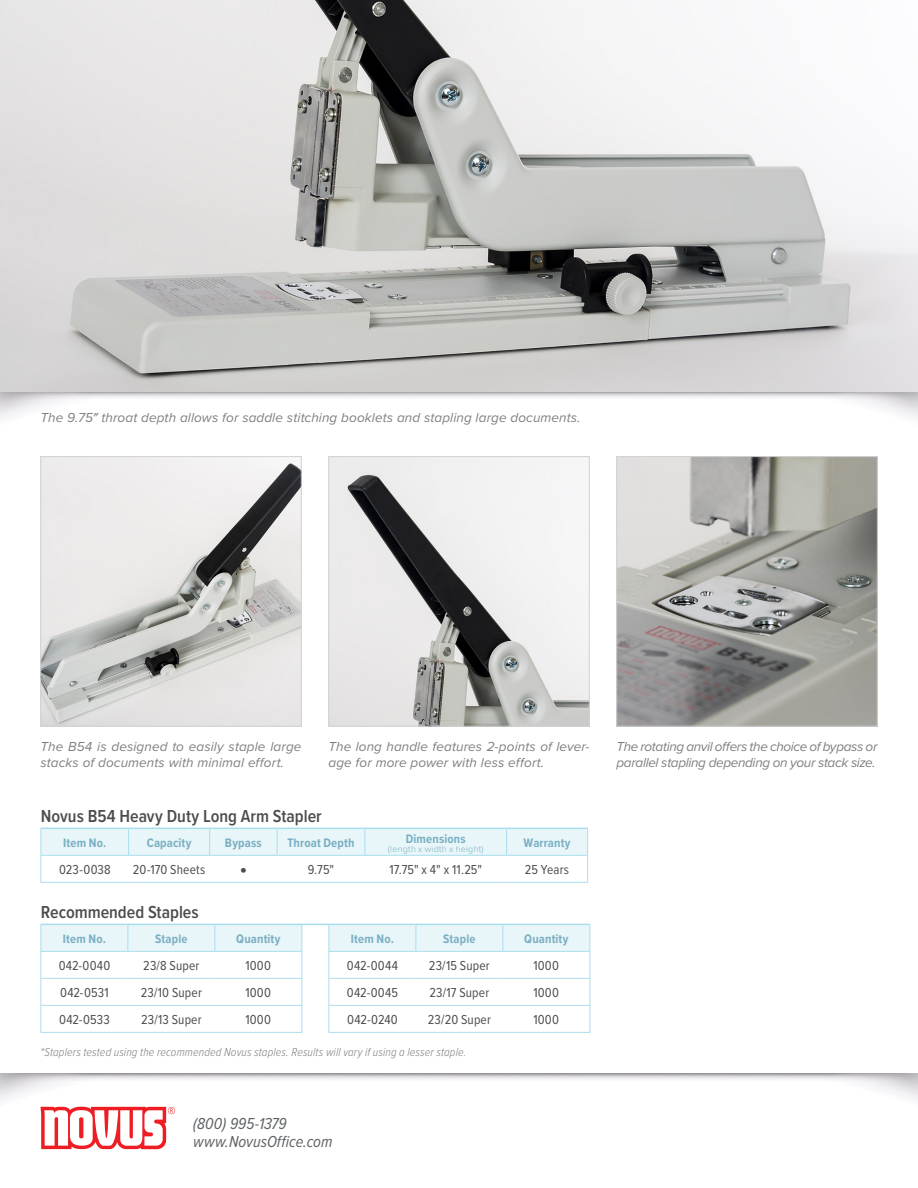
<style>
.page{position:relative;width:918px;height:1188px;background:#fff}
.page>*{position:absolute;margin:0;border:0;box-sizing:border-box;transform-origin:0 0}
.t1{font:22.5px "Proxima Nova Cond";color:#4b4c4d}
.t2{font:600 18px "Proxima Nova Cond";color:#4b4c4d}
.t3{font:italic 16.5px/18px "Proxima Nova Cond";color:#606467}
.t4{font:italic 13.5px/16.5px "Proxima Nova";letter-spacing:.005em;color:#7f7f83}
.t5{font:13.5px "Proxima Nova Cond";letter-spacing:.015em;color:#4b4c4d}
.t6{font:italic 13.5px/16.5px "Proxima Nova";letter-spacing:-.025em;color:#7f7f83}
.t7{font:700 12.75px "Proxima Nova Cond";letter-spacing:.01em;color:#7aafc2}
.t8{font:italic 300 12px "Proxima Nova Cond";letter-spacing:.01em;color:#7f7f83}
.t9{font:300 9px "Proxima Nova";letter-spacing:.025em;color:#7aafc2}
</style>
<div class="page">
<img style="left:0;top:0;width:918px;height:419px">
<svg style="left:40px;top:1107px;width:135px;height:42px"></svg>
<img style="left:618px;top:458px;width:258px;height:266px">
<div style="left:616px;top:456px;width:262px;height:270px;border:1px solid #d1d2d4"></div>
<img style="left:330px;top:458px;width:258px;height:266px">
<div style="left:328px;top:456px;width:262px;height:270px;border:1px solid #d1d2d4"></div>
<img style="left:42px;top:458px;width:258px;height:266px">
<div style="left:40px;top:456px;width:262px;height:270px;border:1px solid #d1d2d4"></div>
<hr style="left:40px;top:1032px;width:88px;height:1px;background:#aadeed">
<hr style="left:128px;top:1032px;width:87px;height:1px;background:#aadeed">
<hr style="left:215px;top:1032px;width:87px;height:1px;background:#aadeed">
<svg style="left:40px;top:924px;width:551px;height:108px"></svg>
<hr style="left:329px;top:1032px;width:87px;height:1px;background:#aadeed">
<hr style="left:416px;top:1032px;width:87px;height:1px;background:#aadeed">
<hr style="left:503px;top:1032px;width:87px;height:1px;background:#aadeed">
<hr style="left:40px;top:882px;width:89px;height:1px;background:#aadeed">
<hr style="left:129px;top:882px;width:81px;height:1px;background:#aadeed">
<hr style="left:210px;top:882px;width:67px;height:1px;background:#aadeed">
<hr style="left:277px;top:882px;width:88px;height:1px;background:#aadeed">
<hr style="left:365px;top:882px;width:142px;height:1px;background:#aadeed">
<hr style="left:507px;top:882px;width:81px;height:1px;background:#aadeed">
<svg style="left:40px;top:828px;width:548px;height:54px"></svg>
<p class="t4" style="left:40px;top:409px;width:542px">The 9.75″ throat depth allows for saddle stitching booklets and stapling large documents.</p>
<p class="t4" style="left:40px;top:737px;width:262px">The B54 is designed to easily staple large stacks of documents with minimal effort.</p>
<p class="t4" style="left:328px;top:737px;width:263px">The long handle features 2-points of lever&shy;age for more power with less effort.</p>
<p class="t2" style="left:41px;top:802px;width:282px">Novus B54 Heavy Duty Long Arm Stapler</p>
<p class="t7" style="left:63px;top:833px;width:45px">Item No.</p>
<p class="t7" style="left:147px;top:833px;width:46px">Capacity</p>
<p class="t7" style="left:225px;top:833px;width:38px">Bypass</p>
<p class="t7" style="left:288px;top:833px;width:68px">Throat Depth</p>
<p class="t7" style="left:406px;top:829px;width:62px">Dimensions</p>
<p class="t9" style="left:388px;top:842px;width:97px">(length x width x height)</p>
<p class="t7" style="left:524px;top:833px;width:48px">Warranty</p>
<p class="t5" style="left:59px;top:860px;width:53px">023-0038</p>
<p class="t5" style="left:133px;top:860px;width:74px">20-170 Sheets</p>
<p class="t1" style="left:239px;top:854px;width:10px">•</p>
<p class="t5" style="left:308px;top:860px;width:28px">9.75"</p>
<p class="t5" style="left:389px;top:860px;width:94px">17.75" x 4" x 11.25"</p>
<p class="t5" style="left:525px;top:860px;width:46px">25 Years</p>
<p class="t2" style="left:41px;top:898px;width:159px">Recommended Staples</p>
<p class="t7" style="left:63px;top:929px;width:45px">Item No.</p>
<p class="t7" style="left:155px;top:929px;width:34px">Staple</p>
<p class="t7" style="left:236px;top:929px;width:46px">Quantity</p>
<p class="t7" style="left:351px;top:929px;width:45px">Item No.</p>
<p class="t7" style="left:443px;top:929px;width:34px">Staple</p>
<p class="t7" style="left:524px;top:929px;width:46px">Quantity</p>
<p class="t5" style="left:59px;top:956px;width:53px">042-0040</p>
<p class="t5" style="left:143px;top:956px;width:58px">23/8 Super</p>
<p class="t5" style="left:245px;top:956px;width:27px">1000</p>
<p class="t5" style="left:347px;top:956px;width:53px">042-0044</p>
<p class="t5" style="left:429px;top:956px;width:62px">23/15 Super</p>
<p class="t5" style="left:533px;top:956px;width:27px">1000</p>
<p class="t5" style="left:60px;top:983px;width:50px">042-0531</p>
<p class="t5" style="left:141px;top:983px;width:63px">23/10 Super</p>
<p class="t5" style="left:245px;top:983px;width:27px">1000</p>
<p class="t5" style="left:347px;top:983px;width:53px">042-0045</p>
<p class="t5" style="left:429px;top:983px;width:62px">23/17 Super</p>
<p class="t5" style="left:533px;top:983px;width:27px">1000</p>
<p class="t5" style="left:59px;top:1010px;width:52px">042-0533</p>
<p class="t5" style="left:141px;top:1010px;width:62px">23/13 Super</p>
<p class="t5" style="left:245px;top:1010px;width:27px">1000</p>
<p class="t5" style="left:347px;top:1010px;width:52px">042-0240</p>
<p class="t5" style="left:428px;top:1010px;width:65px">23/20 Super</p>
<p class="t5" style="left:533px;top:1010px;width:27px">1000</p>
<p class="t8" style="left:40px;top:1043px;width:427px">*Staplers tested using the recommended Novus staples. Results will vary if using a lesser staple.</p>
<p class="t3" style="left:193px;top:1114px;width:141px">(800) 995-1379 www.NovusOffice.com</p>
<p class="t6" style="left:616px;top:737px;width:262px">The rotating anvil offers the choice of bypass or parallel stapling depending on your stack size.</p>
</div>
